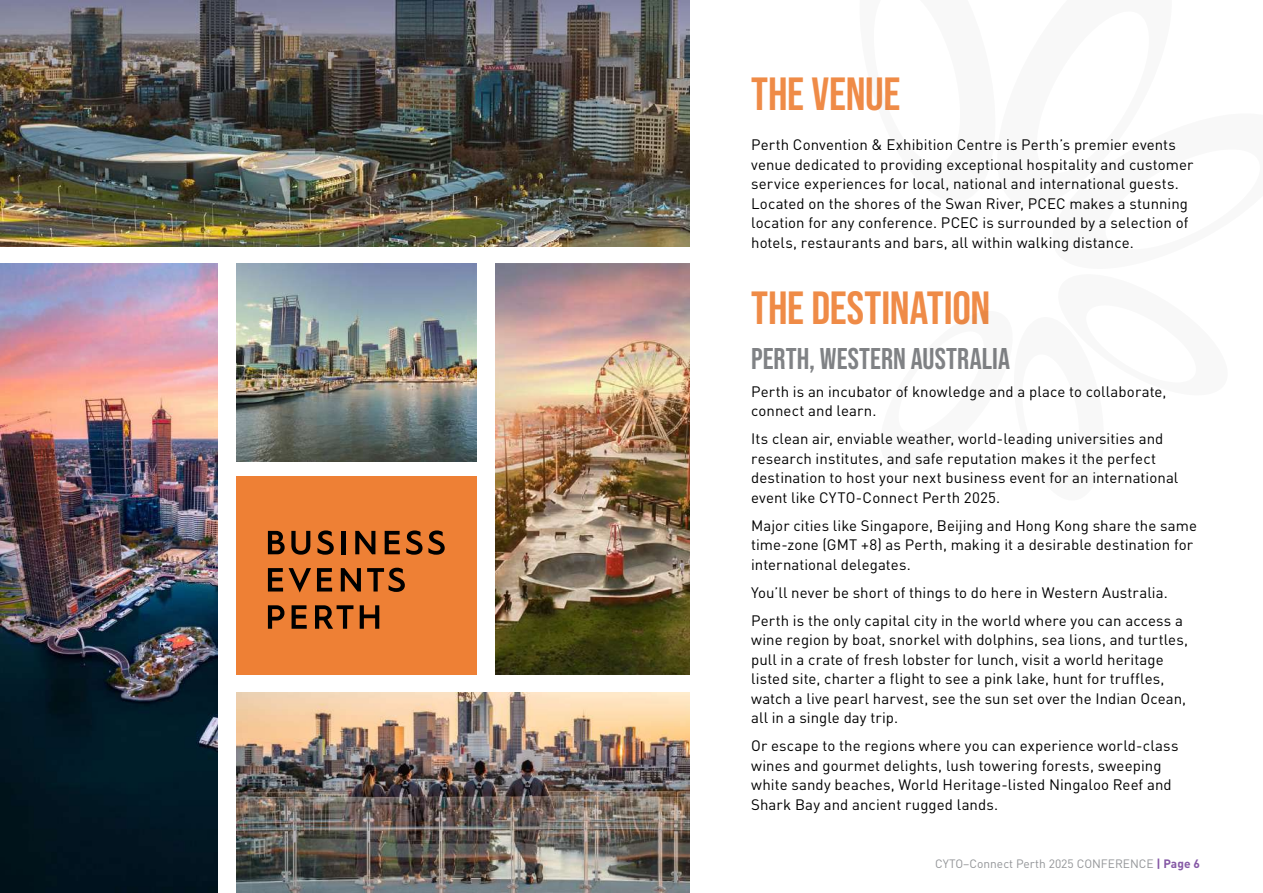
<style>
.page{position:relative;width:1263px;height:893px;background:#fff}
.page>*{position:absolute;margin:0;border:0;box-sizing:border-box;transform-origin:0 0}
.t1{font:700 46.5px "Bebas Neue Pro";letter-spacing:-.005em;color:#ef8b47}
.t2{font:700 30px "Bebas Neue Pro";letter-spacing:.005em;color:#808285}
.t3{font:15px/19.5px "DIN Pro";letter-spacing:.005em;color:#000}
.t4{font:12px "DIN Pro";color:#939598}
.s1{font-weight:700;color:#8558a5}
</style>
<div class="page">
<img style="left:0;top:0;width:690px;height:246px">
<img style="left:0;top:264px;width:218px;height:629px">
<div style="left:236px;top:477px;width:240px;height:198px;background:#ee8035"></div>
<img style="left:236px;top:264px;width:240px;height:198px">
<img style="left:236px;top:693px;width:454px;height:200px">
<img style="left:495px;top:264px;width:195px;height:411px">
<svg style="left:355px;top:531px;width:20px;height:23px"></svg>
<svg style="left:341px;top:568px;width:20px;height:23px"></svg>
<svg style="left:268px;top:531px;width:17px;height:23px"></svg>
<svg style="left:291px;top:531px;width:19px;height:24px"></svg>
<svg style="left:317px;top:530px;width:17px;height:25px"></svg>
<hr style="left:342px;top:531px;width:4px;height:23px;background:#000">
<svg style="left:385px;top:531px;width:15px;height:23px"></svg>
<svg style="left:406px;top:530px;width:16px;height:25px"></svg>
<svg style="left:428px;top:530px;width:17px;height:25px"></svg>
<svg style="left:268px;top:568px;width:43px;height:24px"></svg>
<svg style="left:317px;top:568px;width:15px;height:23px"></svg>
<svg style="left:367px;top:568px;width:38px;height:24px"></svg>
<svg style="left:268px;top:605px;width:16px;height:24px"></svg>
<svg style="left:292px;top:605px;width:15px;height:24px"></svg>
<svg style="left:315px;top:605px;width:38px;height:24px"></svg>
<svg style="left:360px;top:605px;width:19px;height:24px"></svg>
<h1 class="t1" style="left:751px;top:67px;width:150px">THE VENUE</h1>
<p class="t3" style="left:751px;top:134px;width:444px">Perth Convention &amp; Exhibition Centre is Perth’s premier events venue dedicated to providing exceptional hospitality and customer service experiences for local, national and international guests.<br>Located on the shores of the Swan River, PCEC makes a stunning location for any conference. PCEC is surrounded by a selection of hotels, restaurants and bars, all within walking distance.</p>
<h1 class="t1" style="left:751px;top:281px;width:241px">THE DESTINATION</h1>
<h2 class="t2" style="left:751px;top:341px;width:260px">PERTH, WESTERN AUSTRALIA</h2>
<p class="t3" style="left:751px;top:380px;width:417px">Perth is an incubator of knowledge and a place to collaborate, connect and learn.</p>
<p class="t3" style="left:751px;top:428px;width:429px">Its clean air, enviable weather, world-leading universities and research institutes, and safe reputation makes it the perfect destination to host your next business event for an international event like CYTO-Connect Perth 2025.</p>
<p class="t3" style="left:751px;top:514px;width:447px">Major cities like Singapore, Beijing and Hong Kong share the same time-zone (GMT +8) as Perth, making it a desirable destination for international delegates.</p>
<p class="t3" style="left:751px;top:577px;width:433px;line-height:28px">You’ll never be short of things to do here in Western Australia.<br>Perth is the only capital city in the world where you can access a</p>
<p class="t3" style="left:751px;top:629px;width:438px">wine region by boat, snorkel with dolphins, sea lions, and turtles, pull in a crate of fresh lobster for lunch, visit a world heritage listed site, charter a flight to see a pink lake, hunt for truffles, watch a live pearl harvest, see the sun set over the Indian Ocean, all in a single day trip.</p>
<p class="t3" style="left:751px;top:735px;width:429px">Or escape to the regions where you can experience world-class wines and gourmet delights, lush towering forests, sweeping white sandy beaches, World Heritage-listed Ningaloo Reef and Shark Bay and ancient rugged lands.</p>
<p class="t4" style="left:935px;top:854px;width:266px">CYTO–Connect Perth 2025 CONFERENCE <span class="s1">| Page 6</span></p>
</div>
